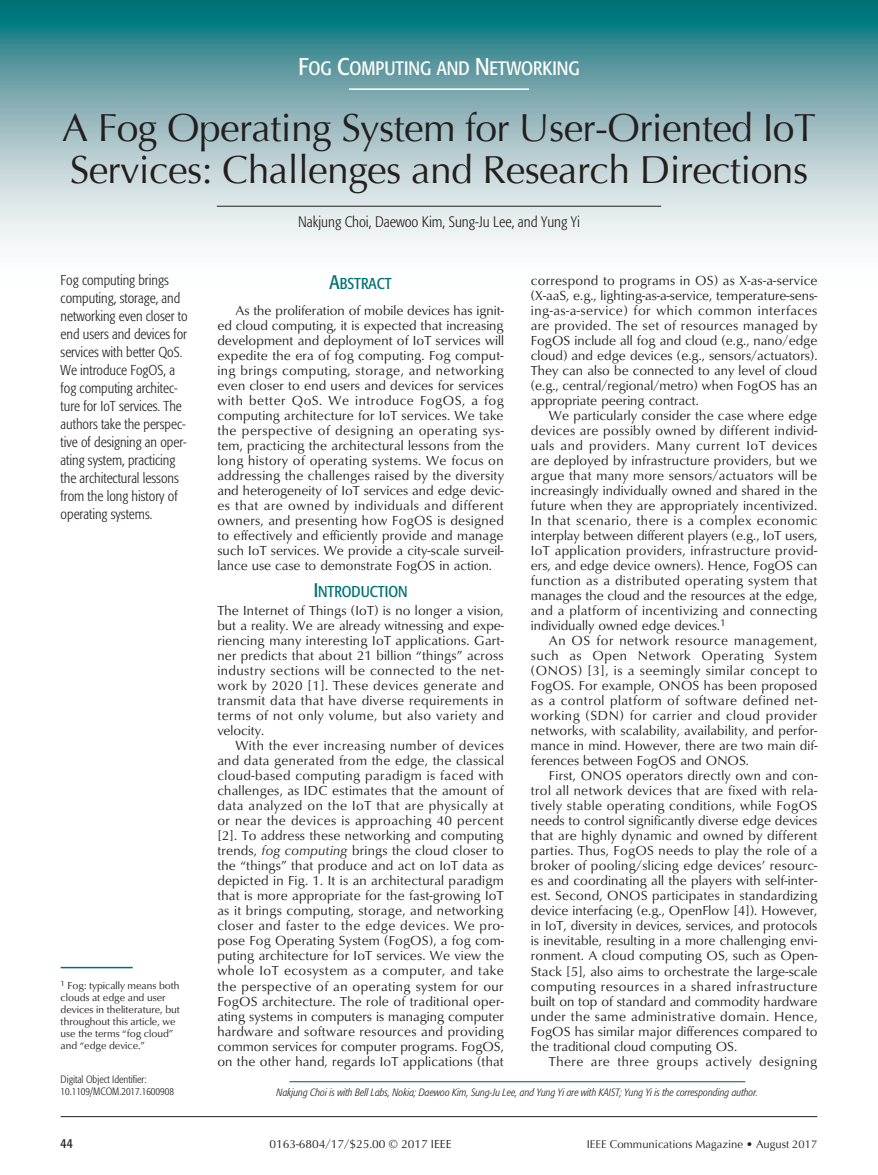
<style>
.page{position:relative;width:878px;height:1175px;background:#fff}
.page>*{position:absolute;margin:0;border:0;box-sizing:border-box;transform-origin:0 0}
.t1{font:39px/42px "Optima";letter-spacing:-.015em;color:#231f20}
.t2{font:19.2px "Formata Condensed SC800";color:#fff}
.t3{font:15.6px "Formata Condensed SC800";color:#007276}
.t4{font:300 condensed 15px "Formata";color:#231f20}
.t5{font:300 condensed 14.25px/18px "Formata";color:#231f20}
.t6{font:13.5px/15px "Classico URW";color:#231f20;text-align:justify}
.t7{font:13.5px "Classico URW";letter-spacing:.035em;color:#231f20}
.t8{font:13.5px "Formata Condensed SC800";color:#231f20}
.t9{font:12px "Classico URW Reg SC800";color:#231f20}
.t10{font:11.25px "Optima";color:#231f20}
.t11{font:10.5px/12px "Classico URW";color:#231f20}
.t12{font:italic 300 condensed 10.5px "Formata";color:#231f20}
.t13{font:300 condensed 10.5px/12px "Formata";color:#231f20}
.s1{font-size:24px}
.s2{font-size:19.5px}
.s3{font-style:italic}
</style>
<div class="page">
<svg style="left:0;top:0;width:877px;height:248px;background:#8db8bd"></svg>
<hr style="left:61px;top:1115px;width:756px;height:1px;background:#231f20">
<hr style="left:217px;top:206px;width:444px;height:1px;background:#231f20">
<hr style="left:349px;top:88px;width:180px;height:2px;background:#fff">
<hr style="left:289px;top:1080px;width:456px;height:1px;background:#007276">
<hr style="left:61px;top:966px;width:72px;height:2px;background:#007276">
<h2 class="t2" style="left:298px;top:57px;width:283px"><span class="s1">F</span>OG <span class="s1">C</span>OMPUTING AND <span class="s1">N</span>ETWORKING</h2>
<h1 class="t1" style="left:62px;top:107px;width:754px">A Fog Operating System for User-Oriented IoT<br>Services: Challenges and Research Directions</h1>
<p class="t4" style="left:298px;top:213px;width:283px">Nakjung Choi, Daewoo Kim, Sung-Ju Lee, and Yung Yi</p>
<p class="t5" style="left:61px;top:271px;width:129px">Fog computing brings computing, storage, and networking even closer to end users and devices for services with better QoS.<br>We introduce FogOS, a fog computing architec&shy;ture for IoT services. The authors take the perspec&shy;tive of designing an oper&shy;ating system, practicing the architectural lessons from the long history of operating systems.</p>
<p class="t11" style="left:61px;top:978px;width:121px"><sup>1</sup> Fog: typically means both clouds at edge and user devices in theliterature, but throughout this article, we use the terms “fog cloud” and “edge device.”</p>
<p class="t13" style="left:61px;top:1073px;width:115px">Digital Object Identifier:<br>10.1109/MCOM.2017.1600908</p>
<p class="t3" style="left:329px;top:274px;width:64px"><span class="s2">A</span>BSTRACT</p>
<p class="t6" style="left:217px;top:302px;width:288px;text-indent:18px">As the proliferation of mobile devices has ignit&shy;ed cloud computing, it is expected that increasing development and deployment of IoT services will expedite the era of fog computing. Fog comput&shy;ing brings computing, storage, and networking even closer to end users and devices for services with better QoS. We introduce FogOS, a fog computing architecture for IoT services. We take the perspective of designing an operating sys&shy;tem, practicing the architectural lessons from the long history of operating systems. We focus on addressing the challenges raised by the diversity and heterogeneity of IoT services and edge devic&shy;es that are owned by individuals and different owners, and presenting how FogOS is designed to effectively and efficiently provide and manage such IoT services. We provide a city-scale surveil&shy;lance use case to demonstrate FogOS in action.</p>
<p class="t3" style="left:313px;top:582px;width:95px"><span class="s2">I</span>NTRODUCTION</p>
<p class="t6" style="left:217px;top:602px;width:288px">The Internet of Things (IoT) is no longer a vision, but a reality. We are already witnessing and expe&shy;riencing many interesting IoT applications. Gart&shy;ner predicts that about 21 billion “things” across industry sections will be connected to the net&shy;work by 2020 [1]. These devices generate and transmit data that have diverse requirements in terms of not only volume, but also variety and velocity.</p>
<p class="t6" style="left:217px;top:737px;width:288px;text-indent:18px">With the ever increasing number of devices and data generated from the edge, the classical cloud-based computing paradigm is faced with challenges, as IDC estimates that the amount of data analyzed on the IoT that are physically at or near the devices is approaching 40 percent [2]. To address these networking and computing trends, <span class="s3">fog computing</span> brings the cloud closer to the “things” that produce and act on IoT data as depicted in Fig. 1. It is an architectural paradigm that is more appropriate for the fast-growing IoT as it brings computing, storage, and networking closer and faster to the edge devices. We pro&shy;pose Fog Operating System (FogOS), a fog com&shy;puting architecture for IoT services. We view the whole IoT ecosystem as a computer, and take the perspective of an operating system for our FogOS architecture. The role of traditional oper&shy;ating systems in computers is managing computer hardware and software resources and providing common services for computer programs. FogOS, on the other hand, regards IoT applications (that</p>
<p class="t6" style="left:530px;top:272px;width:288px">correspond to programs in OS) as X-as-a-service (X-aaS, e.g., lighting-as-a-service, temperature-sens&shy;ing-as-a-service) for which common interfaces are provided. The set of resources managed by FogOS include all fog and cloud (e.g., nano/edge cloud) and edge devices (e.g., sensors/actuators).<br>They can also be connected to any level of cloud (e.g., central/regional/metro) when FogOS has an appropriate peering contract.</p>
<p class="t6" style="left:530px;top:407px;width:288px;text-indent:18px">We particularly consider the case where edge devices are possibly owned by different individ&shy;uals and providers. Many current IoT devices are deployed by infrastructure providers, but we argue that many more sensors/actuators will be increasingly individually owned and shared in the future when they are appropriately incentivized.<br>In that scenario, there is a complex economic interplay between different players (e.g., IoT users, IoT application providers, infrastructure provid&shy;ers, and edge device owners). Hence, FogOS can function as a distributed operating system that manages the cloud and the resources at the edge, and a platform of incentivizing and connecting individually owned edge devices.<sup>1</sup></p>
<p class="t6" style="left:530px;top:632px;width:288px;text-indent:18px">An OS for network resource management, such as Open Network Operating System (ONOS) [3], is a seemingly similar concept to FogOS. For example, ONOS has been proposed as a control platform of software defined net&shy;working (SDN) for carrier and cloud provider networks, with scalability, availability, and perfor&shy;mance in mind. However, there are two main dif&shy;ferences between FogOS and ONOS.</p>
<p class="t6" style="left:530px;top:767px;width:288px;text-indent:18px">First, ONOS operators directly own and con&shy;trol all network devices that are fixed with rela&shy;tively stable operating conditions, while FogOS needs to control significantly diverse edge devices that are highly dynamic and owned by different parties. Thus, FogOS needs to play the role of a broker of pooling/slicing edge devices’ resourc&shy;es and coordinating all the players with self-inter&shy;est. Second, ONOS participates in standardizing device interfacing (e.g., OpenFlow [4]). However, in IoT, diversity in devices, services, and protocols is inevitable, resulting in a more challenging envi&shy;ronment. A cloud computing OS, such as Open-Stack [5], also aims to orchestrate the large-scale computing resources in a shared infrastructure built on top of standard and commodity hardware under the same administrative domain. Hence, FogOS has similar major differences compared to the traditional cloud computing OS.</p>
<p class="t7" style="left:548px;top:1050px;width:270px">There are three groups actively designing</p>
<p class="t12" style="left:276px;top:1085px;width:483px">Nakjung Choi is with Bell Labs, Nokia; Daewoo Kim, Sung-Ju Lee, and Yung Yi are with KAIST; Yung Yi is the corresponding author.</p>
<p class="t8" style="left:61px;top:1134px;width:14px">44</p>
<p class="t9" style="left:269px;top:1135px;width:183px">0163-6804/17/$25.00 © 2017 IEEE</p>
<p class="t10" style="left:586px;top:1137px;width:232px">IEEE Communications Magazine • August 2017</p>
</div>
